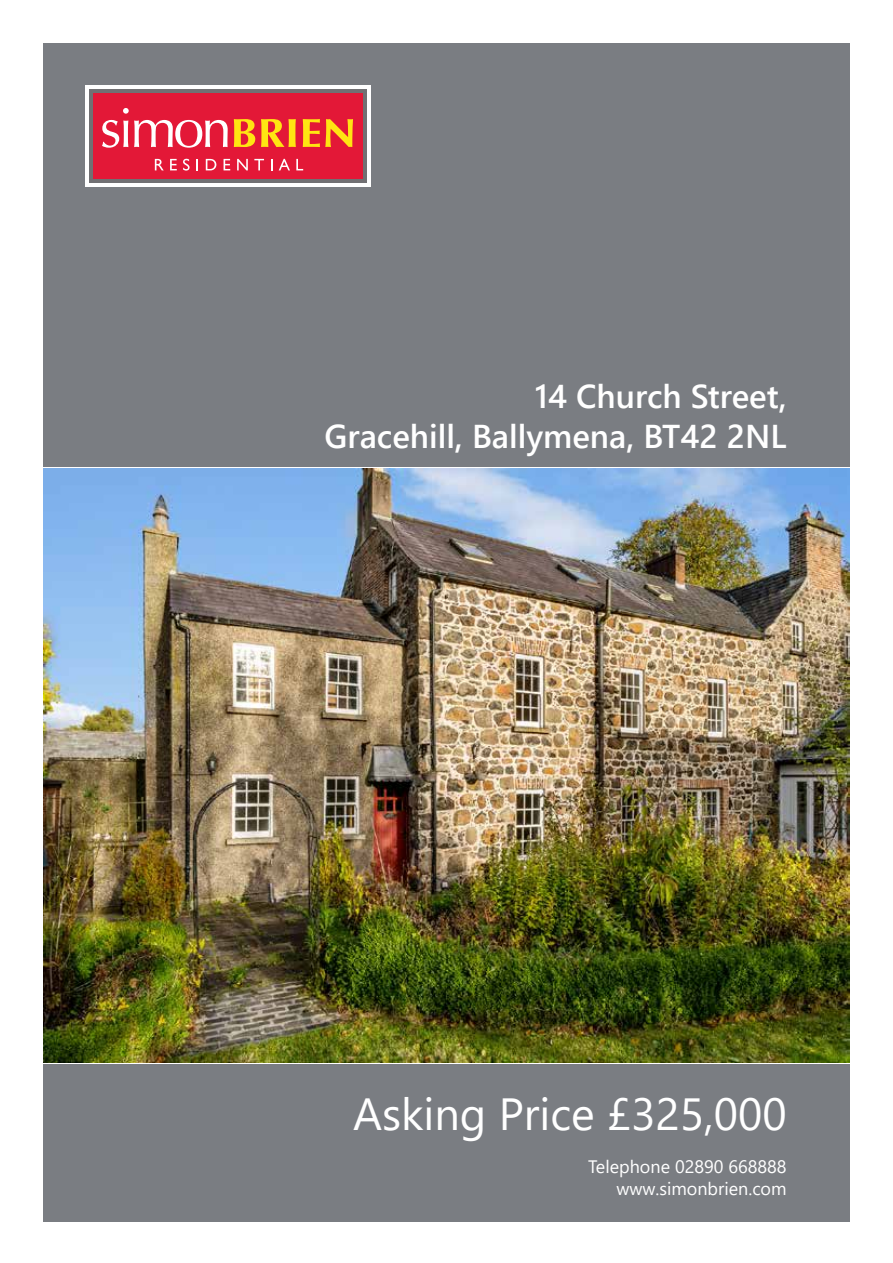
<style>
.page{position:relative;width:893px;height:1263px;background:#fff}
.page>*{position:absolute;margin:0;border:0;box-sizing:border-box;transform-origin:0 0}
.t1{font:45px "Segoe UI";color:#fff}
.t2{font:600 33px/39.6px "Segoe UI";color:#fff;text-align:right}
.t3{font:18px/21.6px "Segoe UI";color:#fff;text-align:right}
</style>
<div class="page">
<div style="left:43px;top:43px;width:807px;height:424px;background:#7a7d82"></div>
<div style="left:43px;top:1064px;width:807px;height:157px;background:#7a7d82"></div>
<img style="left:43px;top:468px;width:807px;height:594px">
<div style="left:85px;top:85px;width:286px;height:102px;background:#fff"></div>
<div style="left:89px;top:89px;width:278px;height:94px;background:#717073"></div>
<div style="left:93px;top:93px;width:270px;height:86px;background:#e31837"></div>
<svg style="left:102px;top:108px;width:126px;height:40px"></svg>
<svg style="left:234px;top:119px;width:21px;height:28px"></svg>
<svg style="left:261px;top:119px;width:35px;height:28px"></svg>
<svg style="left:303px;top:119px;width:50px;height:28px"></svg>
<svg style="left:155px;top:159px;width:9px;height:11px"></svg>
<svg style="left:170px;top:159px;width:7px;height:11px"></svg>
<svg style="left:183px;top:159px;width:7px;height:12px"></svg>
<svg style="left:196px;top:159px;width:2px;height:11px"></svg>
<svg style="left:206px;top:159px;width:10px;height:11px"></svg>
<svg style="left:224px;top:159px;width:6px;height:11px"></svg>
<svg style="left:237px;top:159px;width:11px;height:11px"></svg>
<svg style="left:254px;top:159px;width:10px;height:11px"></svg>
<svg style="left:279px;top:159px;width:11px;height:11px"></svg>
<svg style="left:296px;top:159px;width:7px;height:11px"></svg>
<p class="t2" style="left:324px;top:374px;width:464px">14 Church Street,<br>Gracehill, Ballymena, BT42 2NL</p>
<h1 class="t1" style="left:353px;top:1071px;width:435px">Asking Price £325,000</h1>
<p class="t3" style="left:588px;top:1154px;width:200px">Telephone 02890 668888 www.simonbrien.com</p>
</div>
